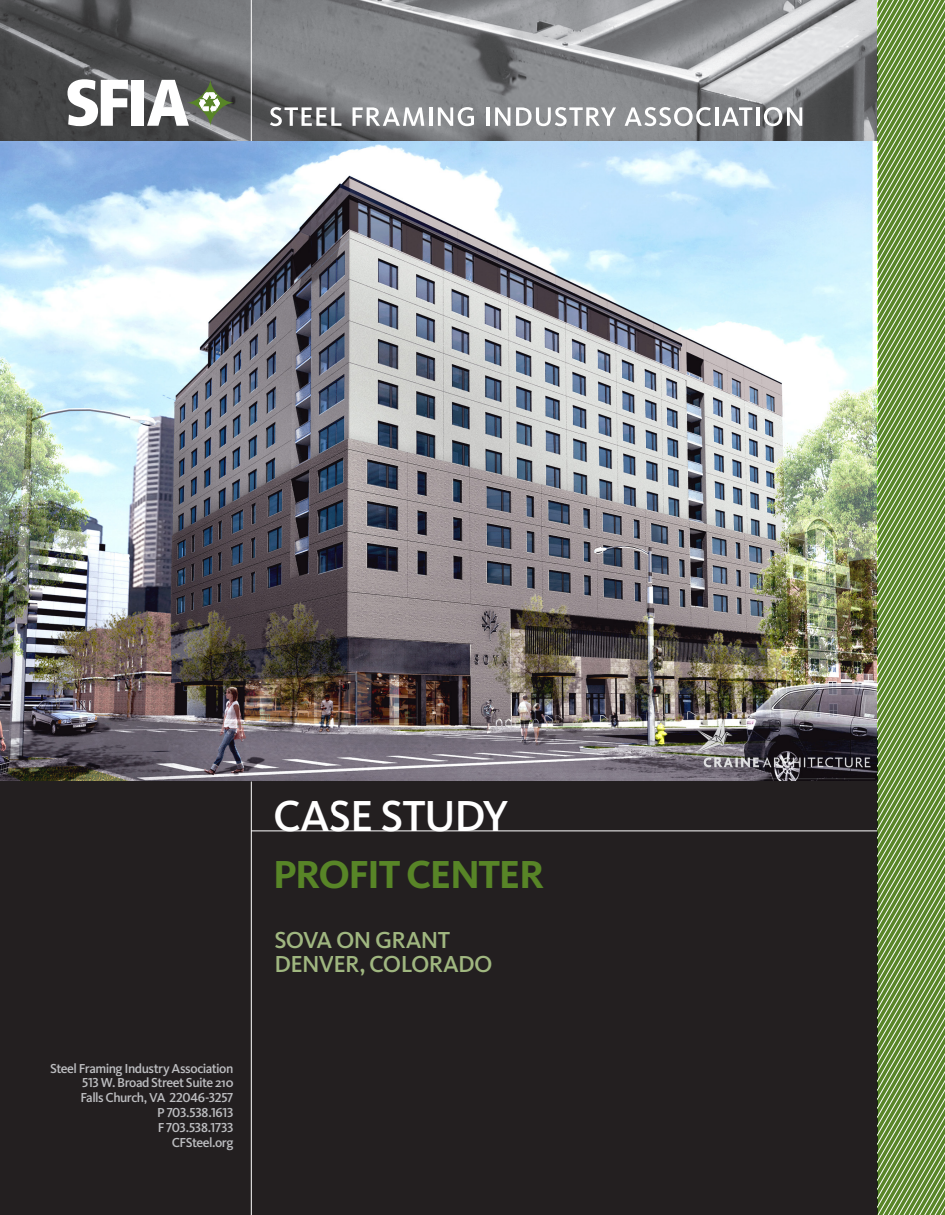
<style>
.page{position:relative;width:945px;height:1215px;background:#fff}
.page>*{position:absolute;margin:0;border:0;box-sizing:border-box;transform-origin:0 0}
.t1{font:500 45px "Kievit";letter-spacing:-.03em;color:#fff}
.t2{font:700 40.5px "Kievit";letter-spacing:-.035em;color:#588527}
.t3{font:500 24px/24px "Kievit";letter-spacing:-.03em;color:#a0b780}
.t4{font:500 13.5px/15px "Kievit";letter-spacing:-.04em;color:#bcbdc0;text-align:justify}
.t5{font:13.5px/15px "Kievit Medium SC";letter-spacing:-.03em;color:#bcbdc0}
.s1{font-family:"Kievit Medium SC";font-weight:400}
</style>
<div class="page">
<img style="left:0;top:0;width:878px;height:782px">
<div style="left:0;top:782px;width:878px;height:433px;background:#231f20"></div>
<hr style="left:251px;top:782px;width:1px;height:433px;background:#fff">
<hr style="left:251px;top:831px;width:626px;height:1px;background:#fff">
<svg style="left:67px;top:79px;width:61px;height:47px"></svg>
<div style="left:132px;top:80px;width:12px;height:46px;background:#fff"></div>
<svg style="left:147px;top:80px;width:87px;height:46px"></svg>
<hr style="left:486px;top:107px;width:3px;height:19px;background:#fff">
<svg style="left:270px;top:107px;width:71px;height:19px"></svg>
<svg style="left:353px;top:107px;width:71px;height:19px"></svg>
<hr style="left:429px;top:107px;width:3px;height:19px;background:#fff">
<svg style="left:438px;top:107px;width:36px;height:19px"></svg>
<svg style="left:495px;top:107px;width:15px;height:19px"></svg>
<svg style="left:516px;top:107px;width:100px;height:19px"></svg>
<svg style="left:625px;top:107px;width:86px;height:19px"></svg>
<hr style="left:715px;top:107px;width:3px;height:19px;background:#fff">
<svg style="left:722px;top:107px;width:30px;height:19px"></svg>
<hr style="left:756px;top:107px;width:3px;height:19px;background:#fff">
<svg style="left:764px;top:107px;width:38px;height:19px"></svg>
<hr style="left:251px;top:0;width:1px;height:141px;background:#fff">
<svg style="left:878px;top:0;width:67px;height:1215px;background:#7c9f56"></svg>
<p class="t4" style="left:80px;top:1060px;width:155px;text-indent:-30px">Steel Framing Industry Association <span class="s1">513</span> W. Broad Street Suite 210<br>Falls Church, VA <span class="s1">22046</span>-<span class="s1">3257</span></p>
<p class="t5" style="left:157px;top:1105px;width:78px">P 703.538.1613<br>F 703.538.1733</p>
<p class="t4" style="left:172px;top:1135px;width:63px">CFSteel.org</p>
<h1 class="t1" style="left:273px;top:788px;width:237px">CASE STUDY</h1>
<h2 class="t2" style="left:273px;top:850px;width:273px">PROFIT CENTER</h2>
<h3 class="t3" style="left:274px;top:928px;width:220px">SOVA ON GRANT<br>DENVER, COLORADO</h3>
</div>
